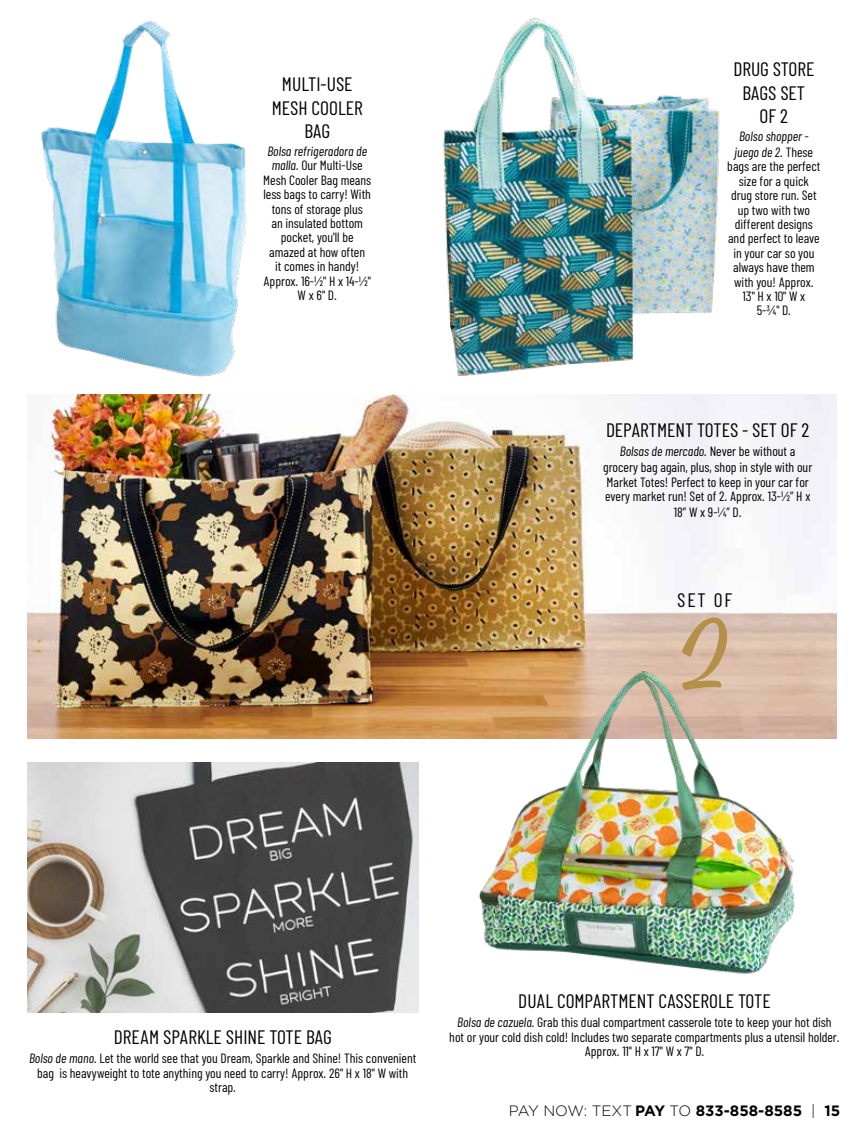
<style>
.page{position:relative;width:864px;height:1134px;background:#fff}
.page>*{position:absolute;margin:0;border:0;box-sizing:border-box;transform-origin:0 0}
.t1{font:55.5px "Good Feeling Script";color:#b4904a}
.t2{font:19.5px/23.4px "Barlow Condensed";color:#000;text-align:center}
.t3{font:700 15px "Gotham";color:#000}
.t4{font:13.5px/14.4px "Barlow Condensed";color:#000;text-align:center}
.t5{font:italic 13.5px/16.2px "Barlow Condensed";color:#000;text-align:center}
.s1{font-style:italic}
.s2{font-style:normal}
.s3{font-weight:300}
</style>
<div class="page">
<img style="left:27px;top:394px;width:810px;height:344px">
<img style="left:27px;top:762px;width:391px;height:251px">
<img style="left:455px;top:641px;width:357px;height:333px">
<img style="left:443px;top:18px;width:277px;height:358px">
<img style="left:41px;top:20px;width:206px;height:357px">
<h2 class="t2" style="left:272px;top:72px;width:92px">MULTI-USE<br>MESH COOLER<br>BAG</h2>
<p class="t4" style="left:263px;top:144px;width:109px"><span class="s1">Bolsa refrigeradora de malla.</span> Our Multi-Use<br>Mesh Cooler Bag means less bags to carry! With tons of storage plus<br>an insulated bottom pocket, you'll be amazed at how often<br>it comes in handy!<br>Approx. 16-1/2" H x 14-1/2"<br>W x 6" D.</p>
<h2 class="t2" style="left:733px;top:57px;width:83px">DRUG STORE<br>BAGS SET<br>OF 2</h2>
<p class="t5" style="left:735px;top:127px;width:80px">Bolso shopper - juego de 2. <span class="s2">These</span></p>
<p class="t4" style="left:727px;top:159px;width:95px">bags are the perfect size for a quick drug store run. Set up two with two different designs and perfect to leave in your car so you always have them with you! Approx.<br>13" H x 10" W x<br>5-3/4" D.</p>
<h2 class="t2" style="left:606px;top:417px;width:205px">DEPARTMENT TOTES - SET OF 2</h2>
<p class="t4" style="left:603px;top:443px;width:211px;line-height:16.2px"><span class="s1">Bolsas de mercado.</span> Never be without a grocery bag again, plus, shop in style with our</p>
<p class="t4" style="left:605px;top:474px;width:207px;text-align:left">Market Totes! Perfect to keep in your car for every market run! Set of 2. Approx. 13-1/2” H x</p>
<p class="t4" style="left:674px;top:505px;width:69px">18” W x 9-1/4” D.</p>
<h2 class="t2" style="left:677px;top:588px;width:57px">SET OF</h2>
<h1 class="t1" style="left:682px;top:637px;width:47px">2</h1>
<h2 class="t2" style="left:114px;top:1025px;width:220px">DREAM SPARKLE SHINE TOTE BAG</h2>
<p class="t4" style="left:29px;top:1051px;width:389px"><span class="s1">Bolso de mano.</span> Let the world see that you Dream, Sparkle and Shine! This convenient bag is heavyweight to tote anything you need to carry! Approx. 26" H x 18" W with strap.</p>
<h2 class="t2" style="left:518px;top:988px;width:254px">DUAL COMPARTMENT CASSEROLE TOTE</h2>
<p class="t4" style="left:449px;top:1015px;width:392px"><span class="s1">Bolsa de cazuela.</span> Grab this dual compartment casserole tote to keep your hot dish hot or your cold dish cold! Includes two separate compartments plus a utensil holder.<br>Approx. 11" H x 17" W x 7" D.</p>
<p class="t3" style="left:509px;top:1101px;width:333px"><span class="s3">PAY NOW: TEXT</span> PAY <span class="s3">TO</span> 833-858-8585 <span class="s3">|</span> 15</p>
</div>
